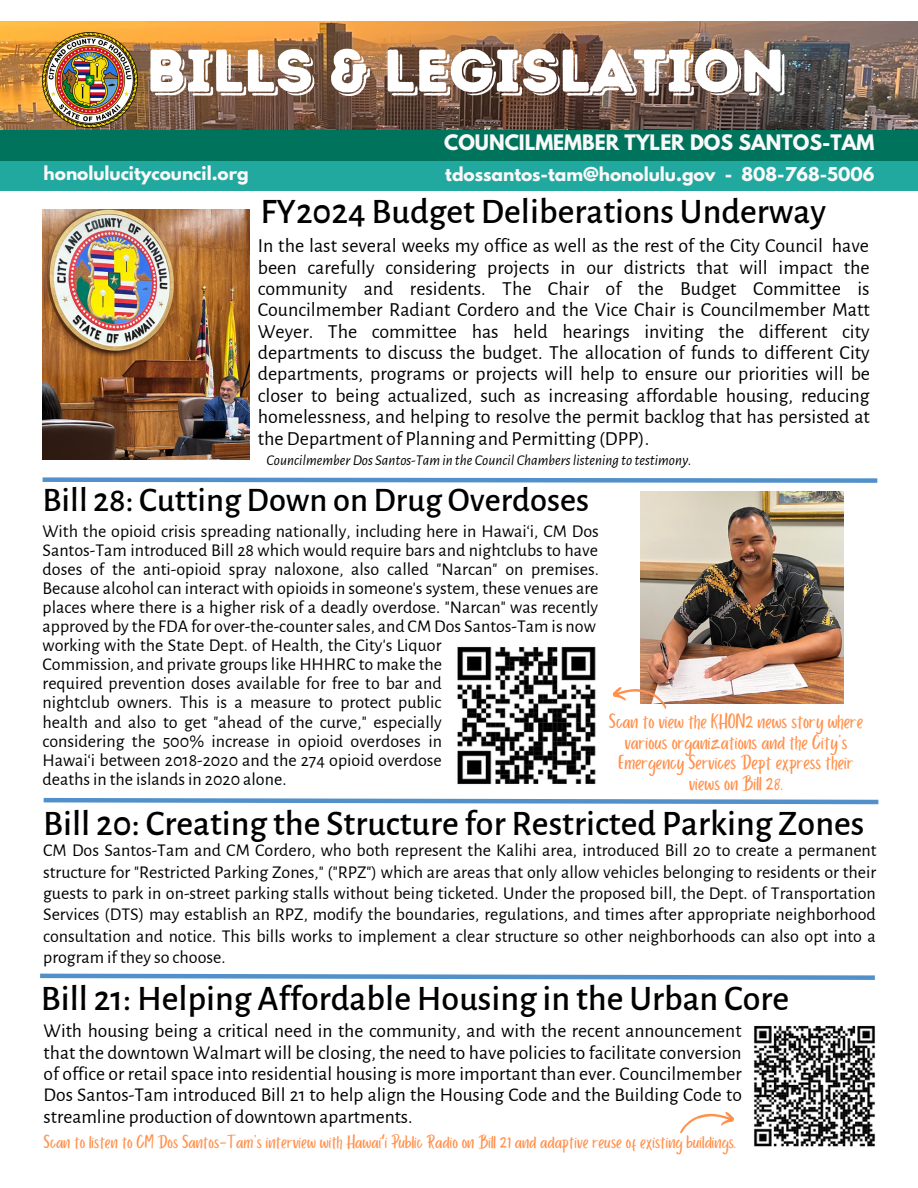
<style>
.page{position:relative;width:918px;height:1188px;background:#fff}
.page>*{position:absolute;margin:0;border:0;box-sizing:border-box;transform-origin:0 0}
.t1{font:60px "Intro Rust Base Shade";letter-spacing:-.01em;color:#fff}
.t2{font:500 36px "Alegreya Sans";color:#000}
.t3{font:500 34.5px "Alegreya Sans";color:#000}
.t4{font:21.3px/21px "Porcelain";color:#ff914d;text-align:center}
.t5{font:19.95px/21.3px "Alegreya Sans";color:#000;text-align:justify}
.t6{font:19.5px/21.3px "Alegreya Sans";color:#000;text-align:justify}
.t7{font:19.5px "Porcelain";color:#ff914d}
.t8{font:700 18.9px "League Spartan";color:#f9f9f9}
.t9{font:18px/19.2px "Alegreya Sans";color:#000;text-align:justify}
.t10{font:700 16.95px "League Spartan";color:#f9f9f9}
.t11{font:italic 15px "Alegreya Sans";color:#000}
.s1{font-family:"Noto Sans"}
</style>
<div class="page">
<img style="left:0;top:21px;width:918px;height:109px">
<img style="left:43px;top:33px;width:94px;height:94px">
<svg style="left:42px;top:477px;width:836px;height:6px"></svg>
<svg style="left:43px;top:797px;width:836px;height:8px"></svg>
<img style="left:43px;top:209px;width:207px;height:250px">
<svg style="left:40px;top:973px;width:835px;height:7px"></svg>
<img style="left:754px;top:1025px;width:121px;height:122px">
<img style="left:457px;top:646px;width:139px;height:139px">
<svg style="left:680px;top:1112px;width:54px;height:22px"></svg>
<img style="left:640px;top:492px;width:204px;height:212px">
<svg style="left:612px;top:684px;width:57px;height:25px"></svg>
<div style="left:0;top:130px;width:918px;height:31px;background:#00735c"></div>
<div style="left:0;top:161px;width:918px;height:30px;background:#21a89f"></div>
<h1 class="t1" style="left:146px;top:35px;width:641px">BILLS &amp; LEGISLATION</h1>
<p class="t8" style="left:444px;top:133px;width:432px">COUNCILMEMBER TYLER DOS SANTOS-TAM</p>
<p class="t10" style="left:44px;top:165px;width:207px">honolulucitycouncil.org</p>
<p class="t10" style="left:445px;top:165px;width:431px">tdossantos-tam@honolulu.gov - 808-768-5006</p>
<h2 class="t2" style="left:261px;top:195px;width:567px">FY2024 Budget Deliberations Underway</h2>
<p class="t5" style="left:258px;top:236px;width:614px">In the last several weeks my office as well as the rest of the City Council have been carefully considering projects in our districts that will impact the community and residents. The Chair of the Budget Committee is Councilmember Radiant Cordero and the Vice Chair is Councilmember Matt Weyer. The committee has held hearings inviting the different city departments to discuss the budget. The allocation of funds to different City departments, programs or projects will help to ensure our priorities will be closer to being actualized, such as increasing affordable housing, reducing homelessness, and helping to resolve the permit backlog that has persisted at the Department of Planning and Permitting (DPP).</p>
<h3 class="t3" style="left:43px;top:483px;width:548px">Bill 28: Cutting Down on Drug Overdoses</h3>
<p class="t11" style="left:266px;top:453px;width:427px">CouncilmemberDos Santos-Tam in the Council Chamberslistening to testimony.</p>
<p class="t9" style="left:43px;top:522px;width:558px">With the opioid crisis spreading nationally, including here in Hawaiʻi, CM Dos Santos-Tam introduced Bill 28 which would require bars and nightclubs to have doses of the anti-opioid spray naloxone, also called "Narcan" on premises.<br>Because alcohol can interact with opioids in someone's system, these venues are places where there is a higher risk of a deadly overdose. "Narcan" was recently approved by the FDA for over-the-counter sales, and CM Dos Santos-Tam is now</p>
<p class="t9" style="left:43px;top:636px;width:401px">working with the State Dept. of Health, the City's Liquor Commission, and private groups like HHHRC to make the required prevention doses available for free to bar and nightclub owners. This is a measure to protect public health and also to get "ahead of the curve," especially considering the 500% increase in opioid overdoses in Hawaiʻi between 2018-2020 and the 274 opioid overdose deaths in the islands in 2020 alone.</p>
<p class="t4" style="left:609px;top:712px;width:256px">Scan to view the KHON2 news story where various organizations and the City's<br>Emergency Services Dept express their views on Bill 28.</p>
<h2 class="t2" style="left:43px;top:806px;width:823px">Bill 20: Creating the Structure for Restricted Parking Zones</h2>
<p class="t9" style="left:43px;top:840px;width:835px;line-height:21.3px">CM Dos Santos-Tam and CM Cordero, who both represent the Kalihi area, introduced Bill 20 to create a permanent structure for "Restricted Parking Zones," ("RPZ") which are areas that only allow vehicles belonging to residents or their guests to park in on-street parking stalls without being ticketed. Under the proposed bill, the Dept. of Transportation Services (DTS) may establish an RPZ, modify the boundaries, regulations, and times after appropriate neighborhood consultation and notice. This bills works to implement a clear structure so other neighborhoods can also opt into a program if they so choose.</p>
<h2 class="t2" style="left:41px;top:981px;width:750px">Bill 21: Helping Affordable Housing in the Urban Core</h2>
<p class="t6" style="left:44px;top:1021px;width:700px">With housing being a critical need in the community, and with the recent announcement that the downtown Walmart will be closing, the need to have policies to facilitate conversion of office or retail space into residential housing is more important than ever. Councilmember Dos Santos-Tam introduced Bill 21 to help align the Housing Code and the Building Code to streamline production of downtown apartments.</p>
<p class="t7" style="left:44px;top:1132px;width:694px">Scan to listen to CM Dos Santos-Tam's interview with Hawai<span class="s1">ʻ</span>i Public Radio on Bill 21 and adaptive reuse of existing buildings.</p>
</div>
